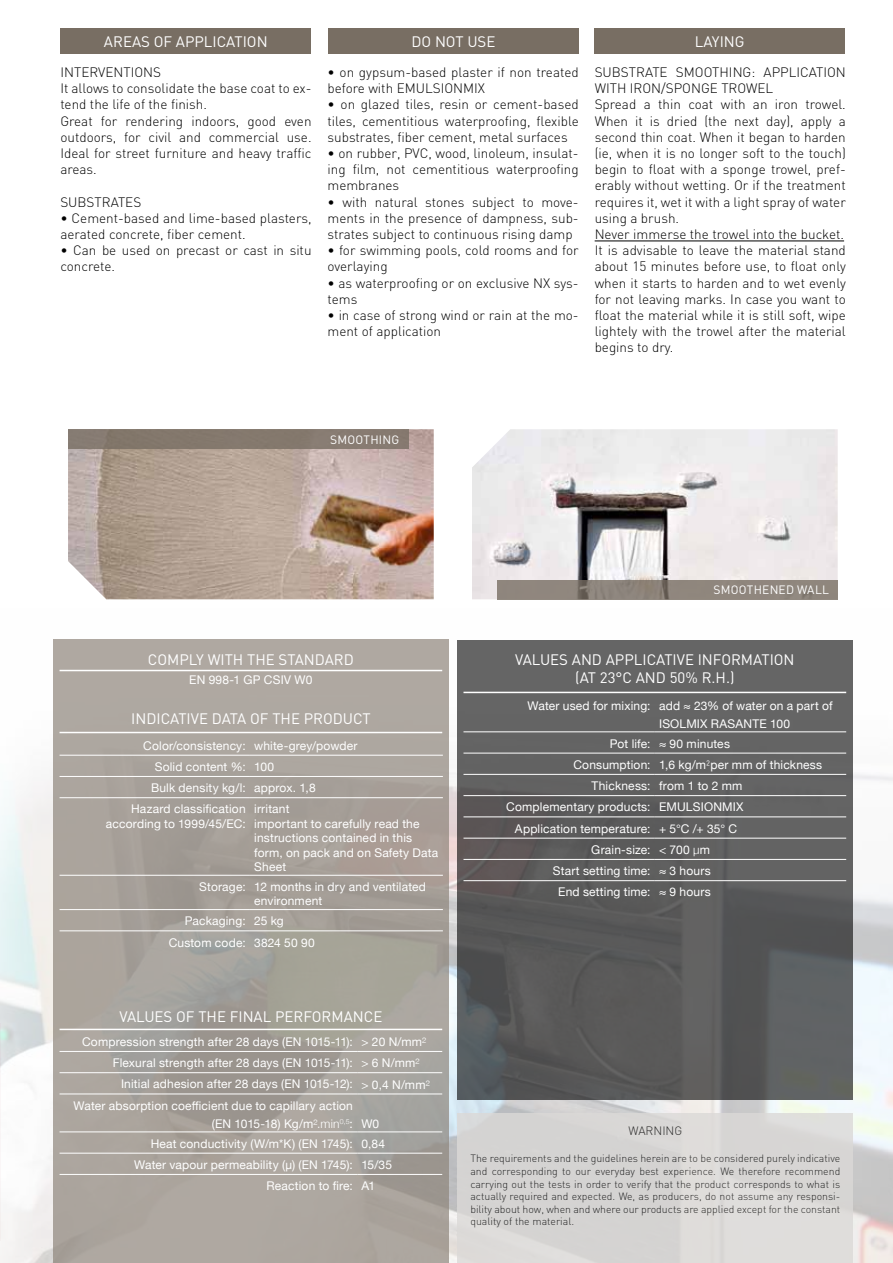
<style>
.page{position:relative;width:893px;height:1263px;background:#fff}
.page>*{position:absolute;margin:0;border:0;box-sizing:border-box;transform-origin:0 0}
.t1{font:15px/18px "DIN";color:#fff;text-align:center}
.t2{font:300 13.5px/16.2px "DIN";color:#000}
.t3{font:12px/14.4px "Helvetica Neue";letter-spacing:.015em;color:#fff}
.t4{font:12px "DIN";letter-spacing:.02em;color:#fff}
.t5{font:300 12px "DIN";color:#000}
.t6{font:300 10.5px/12.6px "DIN";color:#000;text-align:justify}
.s1{font-weight:300}
.s2{font-family:"DIN";font-weight:300}
</style>
<div class="page">
<img style="left:0;top:639px;width:893px;height:624px">
<div style="left:457px;top:640px;width:396px;height:460px;background:linear-gradient(to bottom,#676666,#555657)"></div>
<svg style="left:53px;top:640px;width:396px;height:623px;background:#a9a39c"></svg>
<svg style="left:0;top:1023px;width:1px;height:218px"></svg>
<img style="left:68px;top:429px;width:366px;height:170px">
<img style="left:472px;top:429px;width:366px;height:170px">
<div style="left:68px;top:429px;width:340px;height:20px;background:#84796e"></div>
<svg style="left:497px;top:580px;width:341px;height:19px;background:#8c837b"></svg>
<div style="left:458px;top:1113px;width:395px;height:150px;background:#dbd9d7"></div>
<div style="left:60px;top:28px;width:251px;height:26px;background:#786e63"></div>
<div style="left:328px;top:28px;width:251px;height:26px;background:#786e63"></div>
<div style="left:594px;top:28px;width:251px;height:26px;background:#786e63"></div>
<hr style="left:595px;top:241px;width:249px;height:1px;background:#000">
<hr style="left:463px;top:692px;width:383px;height:1px;background:#fff">
<hr style="left:60px;top:670px;width:382px;height:1px;background:#fff">
<hr style="left:60px;top:732px;width:382px;height:1px;background:#fff">
<hr style="left:60px;top:1029px;width:382px;height:1px;background:#fff">
<hr style="left:60px;top:755px;width:190px;height:1px;background:#fff">
<hr style="left:250px;top:755px;width:193px;height:1px;background:#fff">
<hr style="left:60px;top:776px;width:190px;height:1px;background:#fff">
<hr style="left:250px;top:776px;width:193px;height:1px;background:#fff">
<hr style="left:60px;top:797px;width:190px;height:1px;background:#fff">
<hr style="left:250px;top:797px;width:193px;height:1px;background:#fff">
<hr style="left:60px;top:875px;width:190px;height:1px;background:#fff">
<hr style="left:250px;top:875px;width:193px;height:1px;background:#fff">
<hr style="left:60px;top:909px;width:190px;height:1px;background:#fff">
<hr style="left:250px;top:909px;width:193px;height:1px;background:#fff">
<hr style="left:60px;top:930px;width:190px;height:1px;background:#fff">
<hr style="left:250px;top:930px;width:193px;height:1px;background:#fff">
<hr style="left:655px;top:731px;width:191px;height:1px;background:#fff">
<hr style="left:655px;top:753px;width:191px;height:1px;background:#fff">
<hr style="left:655px;top:774px;width:191px;height:1px;background:#fff">
<hr style="left:655px;top:795px;width:191px;height:1px;background:#fff">
<hr style="left:655px;top:816px;width:191px;height:1px;background:#fff">
<hr style="left:655px;top:838px;width:191px;height:1px;background:#fff">
<hr style="left:655px;top:859px;width:191px;height:1px;background:#fff">
<hr style="left:655px;top:880px;width:191px;height:1px;background:#fff">
<hr style="left:463px;top:731px;width:192px;height:1px;background:#fff">
<hr style="left:463px;top:753px;width:192px;height:1px;background:#fff">
<hr style="left:463px;top:774px;width:192px;height:1px;background:#fff">
<hr style="left:463px;top:795px;width:192px;height:1px;background:#fff">
<hr style="left:463px;top:816px;width:192px;height:1px;background:#fff">
<hr style="left:463px;top:838px;width:192px;height:1px;background:#fff">
<hr style="left:463px;top:859px;width:192px;height:1px;background:#fff">
<hr style="left:463px;top:880px;width:192px;height:1px;background:#fff">
<hr style="left:60px;top:1051px;width:297px;height:1px;background:#fff">
<hr style="left:357px;top:1051px;width:85px;height:1px;background:#fff">
<hr style="left:60px;top:1072px;width:297px;height:1px;background:#fff">
<hr style="left:357px;top:1072px;width:85px;height:1px;background:#fff">
<hr style="left:60px;top:1093px;width:297px;height:1px;background:#fff">
<hr style="left:357px;top:1093px;width:85px;height:1px;background:#fff">
<hr style="left:60px;top:1131px;width:297px;height:1px;background:#fff">
<hr style="left:357px;top:1131px;width:85px;height:1px;background:#fff">
<hr style="left:60px;top:1153px;width:297px;height:1px;background:#fff">
<hr style="left:357px;top:1153px;width:85px;height:1px;background:#fff">
<hr style="left:60px;top:1174px;width:297px;height:1px;background:#fff">
<hr style="left:357px;top:1174px;width:85px;height:1px;background:#fff">
<p class="t1" style="left:104px;top:33px;width:165px">AREAS OF APPLICATION</p>
<p class="t1" style="left:411px;top:33px;width:86px">DO NOT USE</p>
<p class="t1" style="left:695px;top:33px;width:51px">LAYING</p>
<p class="t2" style="left:60px;top:64px;width:253px">INTERVENTIONS<br>It allows to consolidate the base coat to ex&shy;tend the life of the finish.<br>Great for rendering indoors, good even outdoors, for civil and commercial use.<br>Ideal for street furniture and heavy traffic areas.</p>
<p class="t2" style="left:60px;top:194px;width:82px">SUBSTRATES</p>
<p class="t2" style="left:60px;top:210px;width:253px">• Cement-based and lime-based plasters, aerated concrete, fiber cement.</p>
<p class="t2" style="left:60px;top:242px;width:253px">• Can be used on precast or cast in situ concrete.</p>
<p class="t2" style="left:595px;top:64px;width:253px">SUBSTRATE SMOOTHING: APPLICATION WITH IRON/SPONGE TROWEL<br>Spread a thin coat with an iron trowel.<br>When it is dried (the next day), apply a second thin coat. When it began to harden (ie, when it is no longer soft to the touch) begin to float with a sponge trowel, pref&shy;erably without wetting. Or if the treatment requires it, wet it with a light spray of water using a brush.<br>Never immerse the trowel into the bucket.<br>It is advisable to leave the material stand about 15 minutes before use, to float only when it starts to harden and to wet evenly for not leaving marks. In case you want to float the material while it is still soft, wipe lightely with the trowel after the material begins to dry.</p>
<p class="t2" style="left:328px;top:64px;width:253px">• on gypsum-based plaster if non treated before with EMULSIONMIX</p>
<p class="t2" style="left:328px;top:96px;width:253px;text-align:justify">• on glazed tiles, resin or cement-based tiles, cementitious waterproofing, flexible substrates, fiber cement, metal surfaces</p>
<p class="t2" style="left:328px;top:145px;width:253px;text-align:justify">• on rubber, PVC, wood, linoleum, insulat&shy;ing film, not cementitious waterproofing membranes</p>
<p class="t2" style="left:328px;top:194px;width:253px;text-align:justify">• with natural stones subject to move&shy;ments in the presence of dampness, sub&shy;strates subject to continuous rising damp</p>
<p class="t2" style="left:328px;top:242px;width:253px">• for swimming pools, cold rooms and for overlaying</p>
<p class="t2" style="left:328px;top:275px;width:253px">• as waterproofing or on exclusive NX sys&shy;tems</p>
<p class="t2" style="left:328px;top:307px;width:253px">• in case of strong wind or rain at the mo&shy;ment of application</p>
<p class="t4" style="left:330px;top:432px;width:71px">SMOOTHING</p>
<p class="t1" style="left:148px;top:650px;width:207px">COMPLY WITH THE STANDARD</p>
<p class="t3" style="left:189px;top:673px;width:125px">EN 998-1 GP CSIV W0</p>
<p class="t1" style="left:131px;top:710px;width:241px">INDICATIVE DATA OF THE PRODUCT</p>
<p class="t3" style="left:143px;top:739px;width:216px">Color/consistency: white-grey/powder</p>
<p class="t3" style="left:155px;top:760px;width:121px">Solid content %: 100</p>
<p class="t3" style="left:151px;top:781px;width:166px">Bulk density kg/l: approx. 1,8</p>
<p class="t3" style="left:131px;top:803px;width:116px">Hazard classification</p>
<p class="t3" style="left:106px;top:817px;width:141px">according to 1999/45/EC:</p>
<p class="t3" style="left:254px;top:803px;width:186px">irritant<br>important to carefully read the instructions contained in this form, on pack and on Safety Data<br>Sheet</p>
<p class="t3" style="left:254px;top:880px;width:173px;text-indent:-55px">Storage: 12 months in dry and ventilated environment</p>
<p class="t3" style="left:169px;top:911px;width:148px;line-height:21.3px;text-indent:16px">Packaging: 25 kg<br>Custom code: 3824 50 90</p>
<p class="t1" style="left:119px;top:1007px;width:264px">VALUES OF THE FINAL PERFORMANCE</p>
<p class="t3" style="left:82px;top:1035px;width:346px">Compression strength after 28 days (EN 1015-11): &gt; 20 N/mm<span class="s1">²</span></p>
<p class="t3" style="left:113px;top:1056px;width:308px">Flexural strength after 28 days (EN 1015-11): &gt; 6 N/mm<span class="s1">²</span></p>
<p class="t3" style="left:121px;top:1077px;width:310px">Initial adhesion after 28 days (EN 1015-12): &gt; 0,4 N/mm<span class="s1">²</span></p>
<p class="t3" style="left:74px;top:1099px;width:281px">Water absorption coefficient due to capillary action</p>
<p class="t3" style="left:151px;top:1114px;width:236px;line-height:20px;text-indent:61px">(EN 1015-18) Kg/m<span class="s1">².min</span><sup>0,5</sup>: W0<br>Heat conductivity (W/m*K) (EN 1745): 0,84</p>
<p class="t3" style="left:267px;top:1154px;width:127px;line-height:21.3px;text-indent:-132px">Water vapour permeability (µ) (EN 1745): 15/35<br>Reaction to fire: A1</p>
<p class="t4" style="left:713px;top:583px;width:117px">SMOOTHENED WALL</p>
<p class="t1" style="left:515px;top:650px;width:281px">VALUES AND APPLICATIVE INFORMATION (AT 23°C AND 50% R.H.)</p>
<p class="t3" style="left:659px;top:697px;width:175px;line-height:18px;text-indent:-132px">Water used for mixing: add ≈ 23% of water on a part of<br>ISOLMIX RASANTE 100</p>
<p class="t3" style="left:610px;top:737px;width:122px">Pot life: ≈ 90 minutes</p>
<p class="t3" style="left:573px;top:758px;width:250px">Consumption: 1,6 kg/m<span class="s2">²</span>per mm of thickness</p>
<p class="t3" style="left:592px;top:779px;width:152px">Thickness: from 1 to 2 mm</p>
<p class="t3" style="left:506px;top:800px;width:239px">Complementary products: EMULSIONMIX</p>
<p class="t3" style="left:515px;top:822px;width:224px">Application temperature: + 5°C /+ 35° C</p>
<p class="t3" style="left:591px;top:843px;width:120px">Grain-size: &lt; 700 <span class="s1">µ</span>m</p>
<p class="t3" style="left:553px;top:864px;width:160px">Start setting time: ≈ 3 hours</p>
<p class="t3" style="left:558px;top:886px;width:154px">End setting time: ≈ 9 hours</p>
<p class="t5" style="left:628px;top:1123px;width:55px">WARNING</p>
<p class="t6" style="left:470px;top:1152px;width:371px">The requirements and the guidelines herein are to be considered purely indicative and corresponding to our everyday best experience. We therefore recommend carrying out the tests in order to verify that the product corresponds to what is actually required and expected. We, as producers, do not assume any responsi&shy;bility about how, when and where our products are applied except for the constant quality of the material.</p>
</div>
